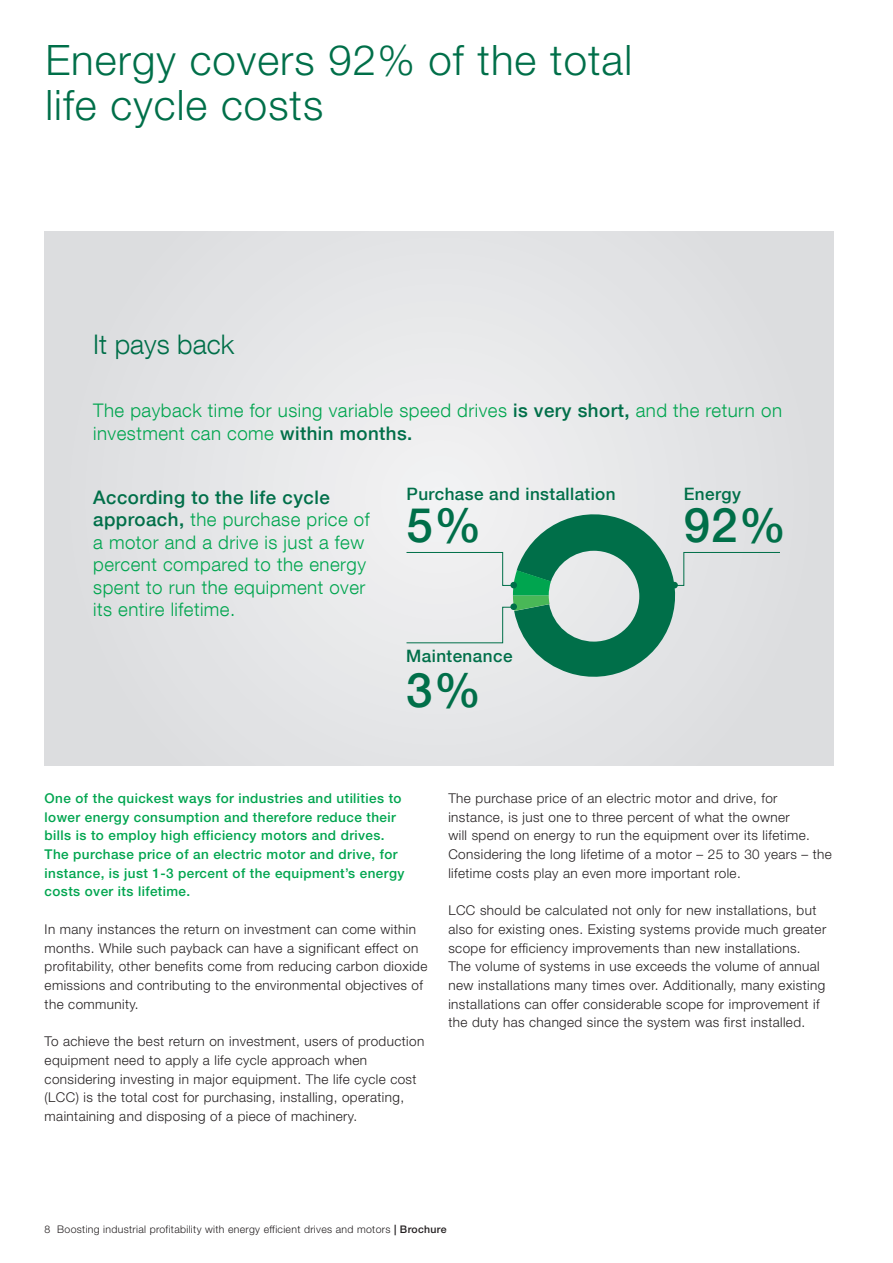
<style>
.page{position:relative;width:893px;height:1263px;background:#fff}
.page>*{position:absolute;margin:0;border:0;box-sizing:border-box;transform-origin:0 0}
.t1{font:500 47.55px "Helvetica Neue LT Com";color:#006f49}
.t2{font:300 42px/45.5px "Helvetica Neue LT Std";letter-spacing:.025em;color:#006f49}
.t3{font:300 27px "Helvetica Neue LT Com";color:#006f49}
.t4{font:300 18.75px/22.5px "Helvetica Neue LT Com";letter-spacing:.025em;color:#00a54f}
.t5{font:500 17.1px "Helvetica Neue LT Com";letter-spacing:.025em;color:#006f49}
.t6{font:300 13.5px/18.8px "Helvetica Neue LT Std";letter-spacing:.03em;color:#231f20}
.t7{font:500 13.5px/18.8px "Helvetica Neue LT Pro";letter-spacing:.03em;color:#00a54f}
.t8{font:300 10.5px "Helvetica Neue LT Std";letter-spacing:.03em;color:#231f20}
.s1{font-weight:500;color:#006f49}
.s2{font-weight:500}
</style>
<div class="page">
<div style="left:45px;top:232px;width:788px;height:533px;background:#e2e3e5"></div>
<svg style="left:406px;top:504px;width:374px;height:173px"></svg>
<h2 class="t2" style="left:45px;top:36px;width:588px">Energy covers 92% of the total life cycle costs</h2>
<h3 class="t3" style="left:93px;top:328px;width:143px">It pays back</h3>
<h3 class="t4" style="left:93px;top:399px;width:690px">The payback time for using variable speed drives <span class="s1">is very short,</span> and the return on investment can come <span class="s1">within months.</span></h3>
<h3 class="t4" style="left:93px;top:485px;width:278px"><span class="s1">According to the life cycle approach,</span> the purchase price of a motor and a drive is just a few percent compared to the energy spent to run the equipment over its entire lifetime.</h3>
<p class="t5" style="left:406px;top:484px;width:211px">Purchase and installation</p>
<p class="t5" style="left:684px;top:484px;width:59px">Energy</p>
<h1 class="t1" style="left:406px;top:496px;width:77px">5%</h1>
<h1 class="t1" style="left:684px;top:496px;width:104px">92%</h1>
<p class="t5" style="left:406px;top:646px;width:108px">Maintenance</p>
<h1 class="t1" style="left:406px;top:662px;width:77px">3%</h1>
<p class="t7" style="left:45px;top:788px;width:361px">One of the quickest ways for industries and utilities to lower energy consumption and therefore reduce their bills is to employ high efficiency motors and drives.<br>The purchase price of an electric motor and drive, for instance, is just 1-3 percent of the equipment’s energy costs over its lifetime.</p>
<p class="t6" style="left:45px;top:919px;width:384px">In many instances the return on investment can come within months. While such payback can have a significant effect on profitability, other benefits come from reducing carbon dioxide emissions and contributing to the environmental objectives of the community.</p>
<p class="t6" style="left:45px;top:1032px;width:381px">To achieve the best return on investment, users of production equipment need to apply a life cycle approach when considering investing in major equipment. The life cycle cost (LCC) is the total cost for purchasing, installing, operating, maintaining and disposing of a piece of machinery.</p>
<p class="t6" style="left:448px;top:788px;width:385px">The purchase price of an electric motor and drive, for instance, is just one to three percent of what the owner<br>will spend on energy to run the equipment over its lifetime.<br>Considering the long lifetime of a motor – 25 to 30 years – the lifetime costs play an even more important role.</p>
<p class="t6" style="left:448px;top:901px;width:379px">LCC should be calculated not only for new installations, but also for existing ones. Existing systems provide much greater scope for efficiency improvements than new installations.<br>The volume of systems in use exceeds the volume of annual new installations many times over. Additionally, many existing installations can offer considerable scope for improvement if the duty has changed since the system was first installed.</p>
<p class="t8" style="left:45px;top:1223px;width:403px">8 Boosting industrial profitability with energy efficient drives and motors <span class="s2">| Brochure</span></p>
</div>
